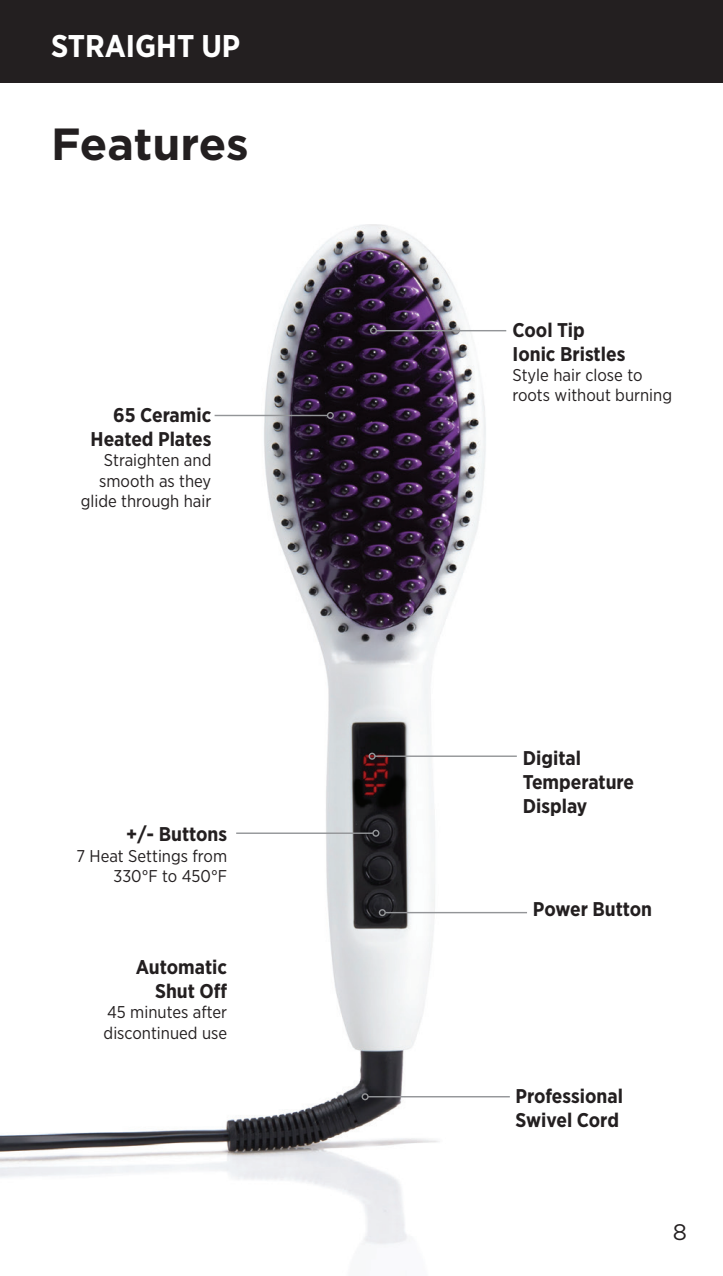
<style>
.page{position:relative;width:723px;height:1276px;background:#fff}
.page>*{position:absolute;margin:0;border:0;box-sizing:border-box;transform-origin:0 0}
.t1{font:700 45px "Gotham";color:#231f20}
.t2{font:700 31.5px "Gotham Narrow";color:#fff}
.t3{font:22.5px "Gotham";color:#231f20}
.t4{font:700 19.8px/23.7px "Gotham Narrow";color:#231f20}
.t5{font:17.1px/20.4px "Gotham Narrow";color:#231f20}
</style>
<div class="page">
<div style="left:0;top:0;width:723px;height:83px;background:#231f20"></div>
<img style="left:0;top:225px;width:512px;height:1020px">
<hr style="left:215px;top:415px;width:112px;height:1px;background:#939598">
<div style="left:327px;top:412px;width:7px;height:7px;border:1px solid #939598;border-radius:50%"></div>
<hr style="left:236px;top:832px;width:137px;height:2px;background:#939598">
<div style="left:372px;top:829px;width:7px;height:8px;border:1px solid #939598;border-radius:50%"></div>
<hr style="left:376px;top:330px;width:130px;height:1px;background:#939598">
<div style="left:370px;top:327px;width:7px;height:7px;border:1px solid #939598;border-radius:50%"></div>
<hr style="left:375px;top:755px;width:142px;height:2px;background:#939598">
<div style="left:368px;top:752px;width:8px;height:8px;border:1px solid #939598;border-radius:50%"></div>
<hr style="left:385px;top:912px;width:142px;height:1px;background:#939598">
<div style="left:379px;top:909px;width:7px;height:7px;border:1px solid #939598;border-radius:50%"></div>
<hr style="left:368px;top:1096px;width:142px;height:1px;background:#939598">
<div style="left:361px;top:1093px;width:8px;height:7px;border:1px solid #939598;border-radius:50%"></div>
<h2 class="t2" style="left:51px;top:25px;width:191px">STRAIGHT UP</h2>
<h1 class="t1" style="left:51px;top:114px;width:199px">Features</h1>
<p class="t4" style="left:91px;top:403px;width:122px;text-align:right">65 Ceramic<br>Heated Plates</p>
<p class="t5" style="left:81px;top:450px;width:132px;text-align:right">Straighten and smooth as they glide through hair</p>
<p class="t4" style="left:126px;top:822px;width:102px">+/- Buttons</p>
<p class="t5" style="left:76px;top:845px;width:152px;text-align:right">7 Heat Settings from<br>330°F to 450°F</p>
<p class="t4" style="left:136px;top:955px;width:93px;text-align:right">Automatic<br>Shut Off</p>
<p class="t5" style="left:104px;top:1001px;width:125px">45 minutes after discontinued use</p>
<p class="t4" style="left:512px;top:318px;width:114px">Cool Tip<br>Ionic Bristles</p>
<p class="t5" style="left:512px;top:364px;width:161px">Style hair close to roots without burning</p>
<p class="t4" style="left:523px;top:746px;width:113px">Digital<br>Temperature<br>Display</p>
<p class="t4" style="left:533px;top:897px;width:121px">Power Button</p>
<p class="t4" style="left:515px;top:1084px;width:109px">Professional<br>Swivel Cord</p>
<h3 class="t3" style="left:673px;top:1217px;width:16px">8</h3>
</div>
